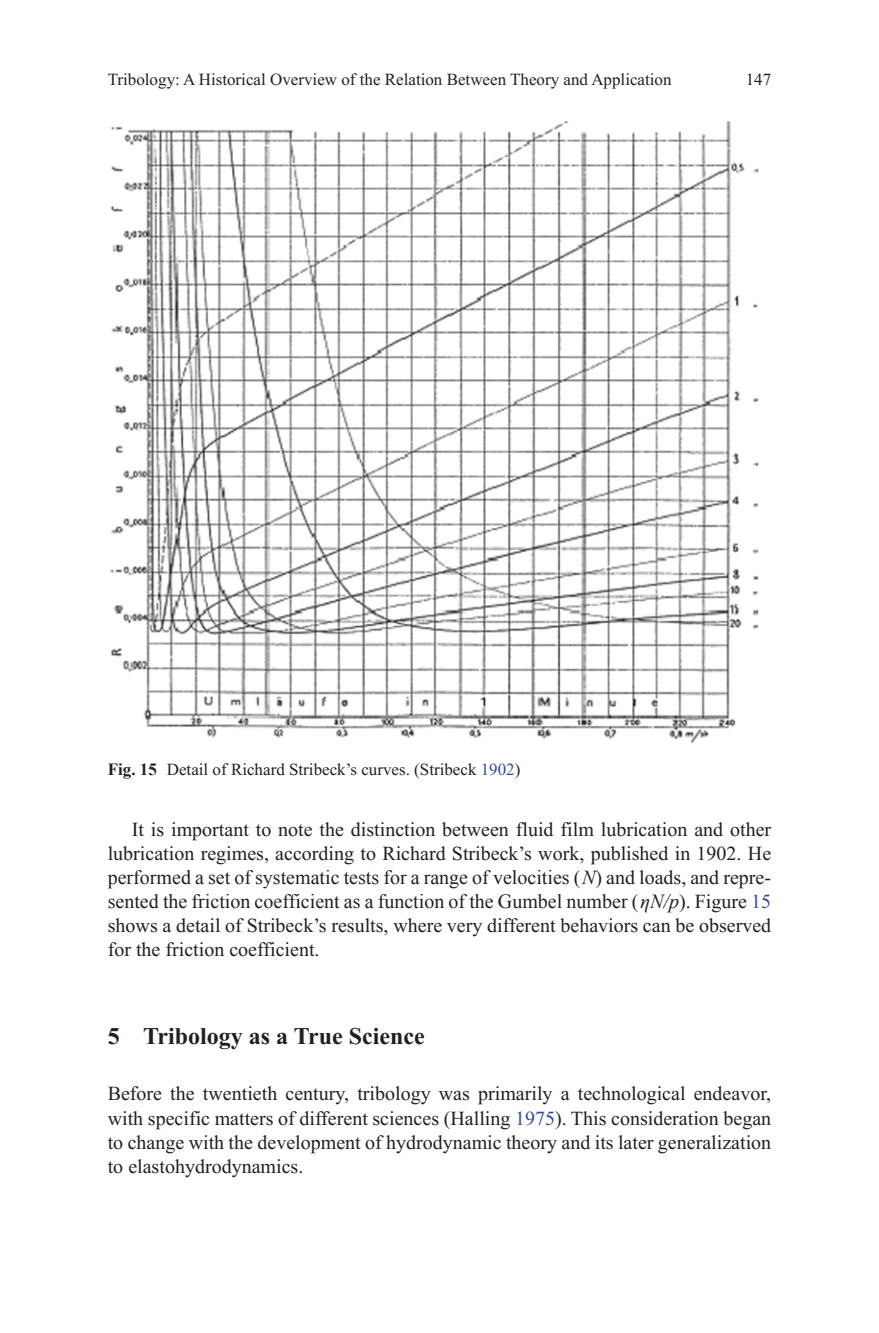
<style>
.page{position:relative;width:879px;height:1333px;background:#fff}
.page>*{position:absolute;margin:0;border:0;box-sizing:border-box;transform-origin:0 0}
.t1{font:24px "Times New Roman PS Bold MT2";color:#231f20}
.t2{font:20px/24px "Times New Roman";color:#231f20;text-align:right}
.t3{font:20px/24px "Times New Roman PSMT2";color:#231f20}
.t4{font:17px "Times New Roman";color:#231f20}
.s1{font-weight:700}
.s2{color:#324a97}
.s3{font-family:"Times New Roman";font-style:italic}
.s4{font-family:"Times New Roman"}
.s5{font-family:"Times New Roman PS Italic MT222"}
.s6{font-family:"Times New Roman";color:#324a97}
</style>
<div class="page">
<img style="left:110px;top:121px;width:649px;height:623px">
<p class="t4" style="left:108px;top:68px;width:565px">tribology: A Historical overview of the relation Between theory and Application</p>
<p class="t4" style="left:746px;top:68px;width:27px">147</p>
<p class="t4" style="left:108px;top:757px;width:414px"><span class="s1">Fig. 15</span> Detail of Richard Stribeck’s curves. (Stribeck <span class="s2">1902</span>)</p>
<p class="t2" style="left:108px;top:817px;width:665px">It is important to note the distinction between fluid film lubrication and other lubrication regimes, according to Richard Stribeck’s work, published in 1902. He</p>
<p class="t3" style="left:108px;top:865px;width:665px">performed a set of systematic tests for a range of velocities ( <span class="s3">N</span><span class="s4">) and loads, and repre&shy;</span>sented the friction coefficient as a function of the Gumbel number ( <span class="s5">ηN/p</span><span class="s4">). Figure</span> <span class="s6">15</span></p>
<p class="t2" style="left:108px;top:913px;width:665px;text-align:left">shows a detail of Stribeck’s results, where very different behaviors can be observed for the friction coefficient.</p>
<p class="t1" style="left:108px;top:1019px;width:318px">5 Tribology as a True Science</p>
<p class="t2" style="left:108px;top:1081px;width:665px;text-align:justify">Before the twentieth century, tribology was primarily a technological endeavor, with specific matters of different sciences (Halling <span class="s2">1975</span>). This consideration began to change with the development of hydrodynamic theory and its later generalization to elastohydrodynamics.</p>
</div>
